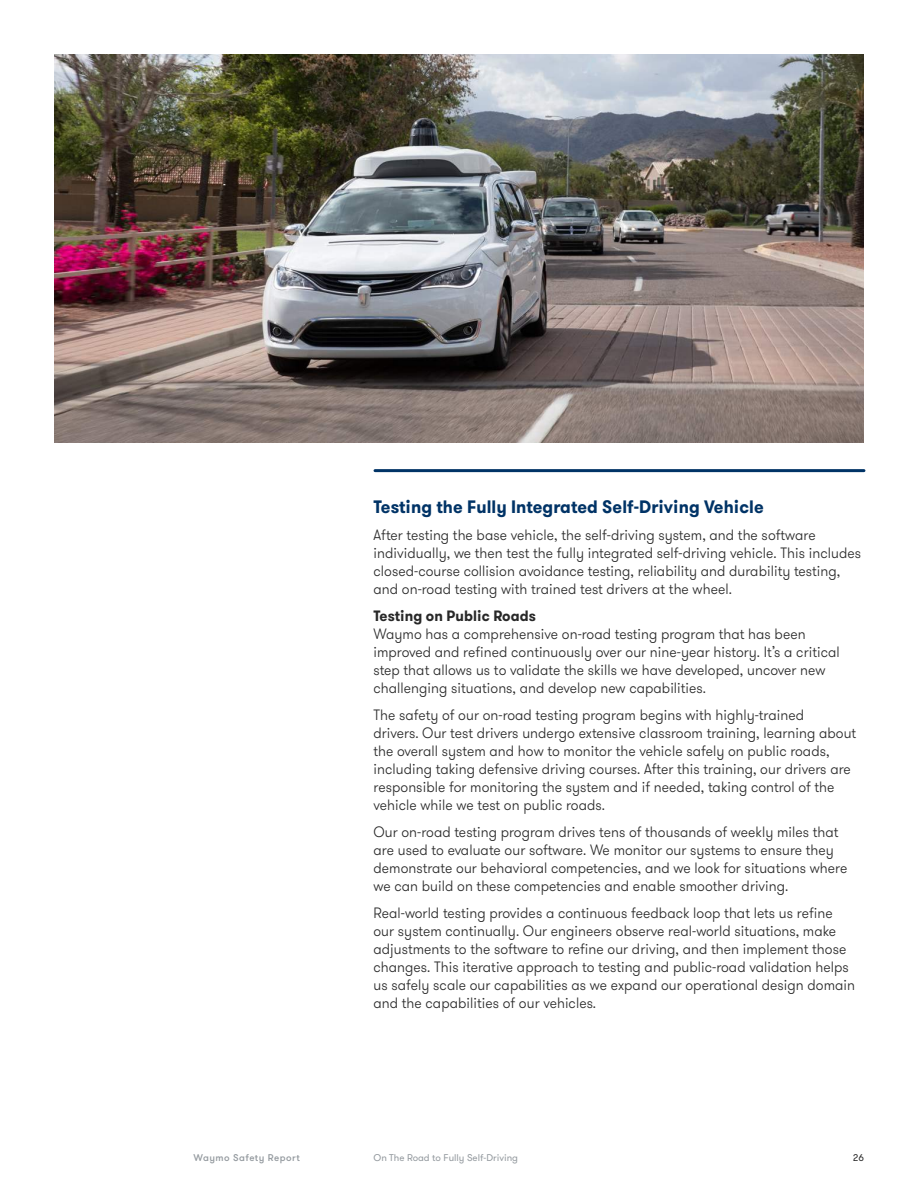
<style>
.page{position:relative;width:918px;height:1188px;background:#fff}
.page>*{position:absolute;margin:0;border:0;box-sizing:border-box;transform-origin:0 0}
.t1{font:700 18px "GT Walsheim";letter-spacing:.005em;color:#036;scale:.94 1}
.t2{font:300 15px/18px "GT Walsheim";letter-spacing:.005em;color:#282828;scale:.94 1}
.t3{font:700 15px "GT Walsheim";letter-spacing:.005em;color:#282828;scale:.94 1}
.t4{font:9.75px "GT Walsheim";color:#949a9f}
.t5{font:500 9.75px "GT Walsheim";letter-spacing:.05em;color:#949a9f}
.t6{font:9.75px "GT Walsheim";color:#282828}
</style>
<div class="page">
<img style="left:54px;top:54px;width:810px;height:388px">
<hr style="left:375px;top:469px;width:489px;height:3px;background:#036">
<p class="t1" style="left:374px;top:495px;width:417px">Testing the Fully Integrated Self-Driving Vehicle</p>
<p class="t2" style="left:374px;top:526px;width:520px">After testing the base vehicle, the self-driving system, and the software individually, we then test the fully integrated self-driving vehicle. This includes closed-course collision avoidance testing, reliability and durability testing, and on-road testing with trained test drivers at the wheel.</p>
<p class="t3" style="left:374px;top:606px;width:174px">Testing on Public Roads</p>
<p class="t2" style="left:374px;top:625px;width:497px">Waymo has a comprehensive on-road testing program that has been improved and refined continuously over our nine-year history. It’s a critical step that allows us to validate the skills we have developed, uncover new challenging situations, and develop new capabilities.</p>
<p class="t2" style="left:374px;top:706px;width:515px">The safety of our on-road testing program begins with highly-trained<br>drivers. Our test drivers undergo extensive classroom training, learning about the overall system and how to monitor the vehicle safely on public roads, including taking defensive driving courses. After this training, our drivers are responsible for monitoring the system and if needed, taking control of the vehicle while we test on public roads.</p>
<p class="t2" style="left:374px;top:823px;width:506px">Our on-road testing program drives tens of thousands of weekly miles that are used to evaluate our software. We monitor our systems to ensure they demonstrate our behavioral competencies, and we look for situations where we can build on these competencies and enable smoother driving.</p>
<p class="t2" style="left:374px;top:904px;width:514px">Real-world testing provides a continuous feedback loop that lets us refine our system continually. Our engineers observe real-world situations, make adjustments to the software to refine our driving, and then implement those changes. This iterative approach to testing and public-road validation helps us safely scale our capabilities as we expand our operational design domain and the capabilities of our vehicles.</p>
<p class="t5" style="left:194px;top:1151px;width:108px">Waymo Safety Report</p>
<p class="t4" style="left:374px;top:1151px;width:146px">On The Road to Fully Self-Driving</p>
<p class="t6" style="left:853px;top:1151px;width:13px">26</p>
</div>
